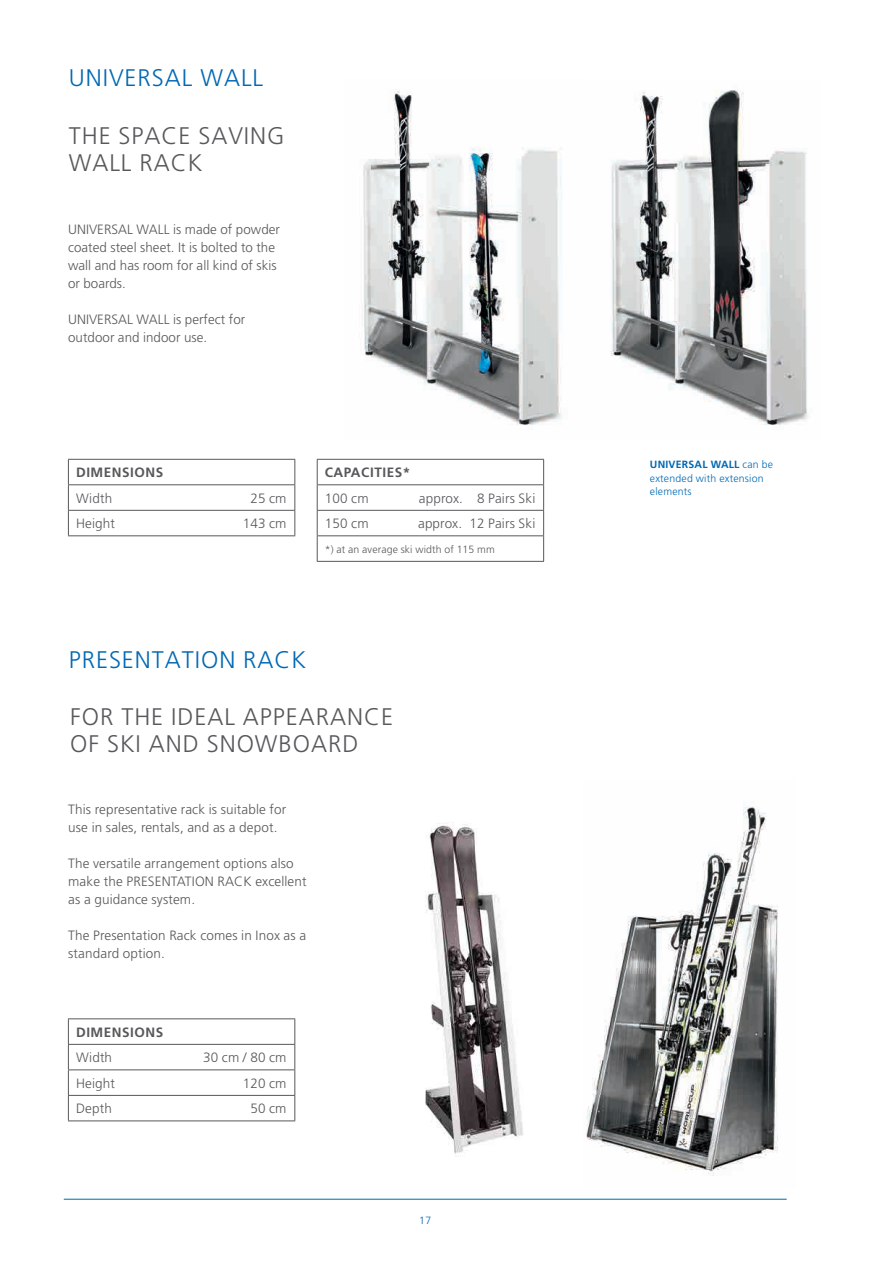
<style>
.page{position:relative;width:893px;height:1263px;background:#fff}
.page>*{position:absolute;margin:0;border:0;box-sizing:border-box;transform-origin:0 0}
.Titel{font:300 24px/27px "Frutiger LT Pro";letter-spacing:.04em;color:#57585a}
.Titel-2{font:300 24px "Frutiger LT Pro";letter-spacing:.04em;color:#0168b3}
.NORMAL_SCHRIFT{font:300 13.5px/18px "Frutiger LT Pro";letter-spacing:.01em;color:#57585a}
.Grundschrift{font:300 13.5px/18px "Frutiger LT Pro";letter-spacing:.005em;color:#57585a}
.Tabelle{font:300 13.5px "Frutiger LT Pro";letter-spacing:.01em;color:#57585a}
.Tabelle-2{font:700 13.5px "Frutiger LT Pro";letter-spacing:.04em;color:#57585a}
.Bildlegende{font:300 10.5px/13.5px "Frutiger LT Pro";letter-spacing:.02em;color:#0168b3}
.Tabelle-3{font:300 10.5px "Frutiger LT Pro";letter-spacing:.01em;color:#57585a}
.s1{font-weight:700}
</style>
<div class="page">
<hr style="left:64px;top:1199px;width:723px;height:1px;background:#0168b3">
<svg style="left:68px;top:460px;width:1px;height:75px"></svg>
<hr style="left:68px;top:459px;width:227px;height:1px;background:#57585a">
<svg style="left:294px;top:460px;width:1px;height:75px"></svg>
<hr style="left:68px;top:484px;width:227px;height:1px;background:#57585a">
<hr style="left:68px;top:510px;width:227px;height:1px;background:#57585a">
<hr style="left:68px;top:535px;width:227px;height:1px;background:#57585a">
<svg style="left:317px;top:460px;width:1px;height:101px"></svg>
<hr style="left:317px;top:459px;width:227px;height:1px;background:#57585a">
<svg style="left:543px;top:460px;width:1px;height:101px"></svg>
<hr style="left:317px;top:484px;width:227px;height:1px;background:#57585a">
<hr style="left:317px;top:510px;width:227px;height:1px;background:#57585a">
<hr style="left:317px;top:535px;width:227px;height:1px;background:#57585a">
<hr style="left:317px;top:561px;width:227px;height:1px;background:#57585a">
<img style="left:363px;top:89px;width:445px;height:336px">
<img style="left:425px;top:822px;width:99px;height:335px">
<svg style="left:68px;top:1019px;width:1px;height:101px"></svg>
<hr style="left:68px;top:1018px;width:227px;height:1px;background:#57585a">
<svg style="left:294px;top:1019px;width:1px;height:101px"></svg>
<hr style="left:68px;top:1044px;width:227px;height:1px;background:#57585a">
<hr style="left:68px;top:1069px;width:227px;height:1px;background:#57585a">
<hr style="left:68px;top:1095px;width:227px;height:1px;background:#57585a">
<hr style="left:68px;top:1120px;width:227px;height:1px;background:#57585a">
<img style="left:586px;top:806px;width:192px;height:370px">
<p class="Titel-2" style="left:69px;top:64px;width:196px">UNIVERSAL WALL</p>
<p class="Titel" style="left:69px;top:122px;width:217px">THE SPACE SAVING<br>WALL RACK</p>
<p class="Grundschrift" style="left:68px;top:220px;width:214px">UNIVERSAL WALL is made of powder coated steel sheet. It is bolted to the wall and has room for all kind of skis or boards.</p>
<p class="Grundschrift" style="left:68px;top:310px;width:179px">UNIVERSAL WALL is perfect for outdoor and indoor use.</p>
<p class="Tabelle-2" style="left:76px;top:464px;width:89px">DIMENSIONS</p>
<p class="Tabelle" style="left:76px;top:490px;width:38px">Width</p>
<p class="Tabelle" style="left:250px;top:490px;width:38px">25 cm</p>
<p class="Tabelle" style="left:76px;top:516px;width:40px">Height</p>
<p class="Tabelle" style="left:243px;top:516px;width:45px">143 cm</p>
<p class="Tabelle-2" style="left:325px;top:464px;width:87px">CAPACITIES*</p>
<p class="Tabelle" style="left:325px;top:490px;width:45px">100 cm</p>
<p class="Tabelle" style="left:419px;top:490px;width:118px">approx. 8 Pairs Ski</p>
<p class="Tabelle" style="left:325px;top:516px;width:45px">150 cm</p>
<p class="Tabelle" style="left:418px;top:516px;width:119px">approx. 12 Pairs Ski</p>
<p class="Tabelle-3" style="left:325px;top:543px;width:171px">*) at an average ski width of 115 mm</p>
<p class="Titel-2" style="left:69px;top:646px;width:239px">PRESENTATION RACK</p>
<p class="Titel" style="left:70px;top:703px;width:324px">FOR THE IDEAL APPEARANCE<br>OF SKI AND SNOWBOARD</p>
<p class="NORMAL_SCHRIFT" style="left:68px;top:801px;width:220px">This representative rack is suitable for use in sales, rentals, and as a depot.</p>
<p class="NORMAL_SCHRIFT" style="left:68px;top:855px;width:240px">The versatile arrangement options also make the PRESENTATION RACK excellent as a guidance system.</p>
<p class="NORMAL_SCHRIFT" style="left:68px;top:927px;width:239px">The Presentation Rack comes in Inox as a standard option.</p>
<p class="Tabelle-2" style="left:76px;top:1024px;width:89px">DIMENSIONS</p>
<p class="Tabelle" style="left:76px;top:1050px;width:38px">Width</p>
<p class="Tabelle" style="left:203px;top:1050px;width:85px">30 cm / 80 cm</p>
<p class="Tabelle" style="left:76px;top:1075px;width:40px">Height</p>
<p class="Tabelle" style="left:243px;top:1075px;width:45px">120 cm</p>
<p class="Tabelle" style="left:76px;top:1101px;width:37px">Depth</p>
<p class="Tabelle" style="left:250px;top:1101px;width:38px">50 cm</p>
<p class="Bildlegende" style="left:419px;top:1214px;width:13px">17</p>
<p class="Bildlegende" style="left:650px;top:458px;width:125px"><span class="s1">UNIVERSAL WALL</span> can be extended with extension elements</p>
</div>
